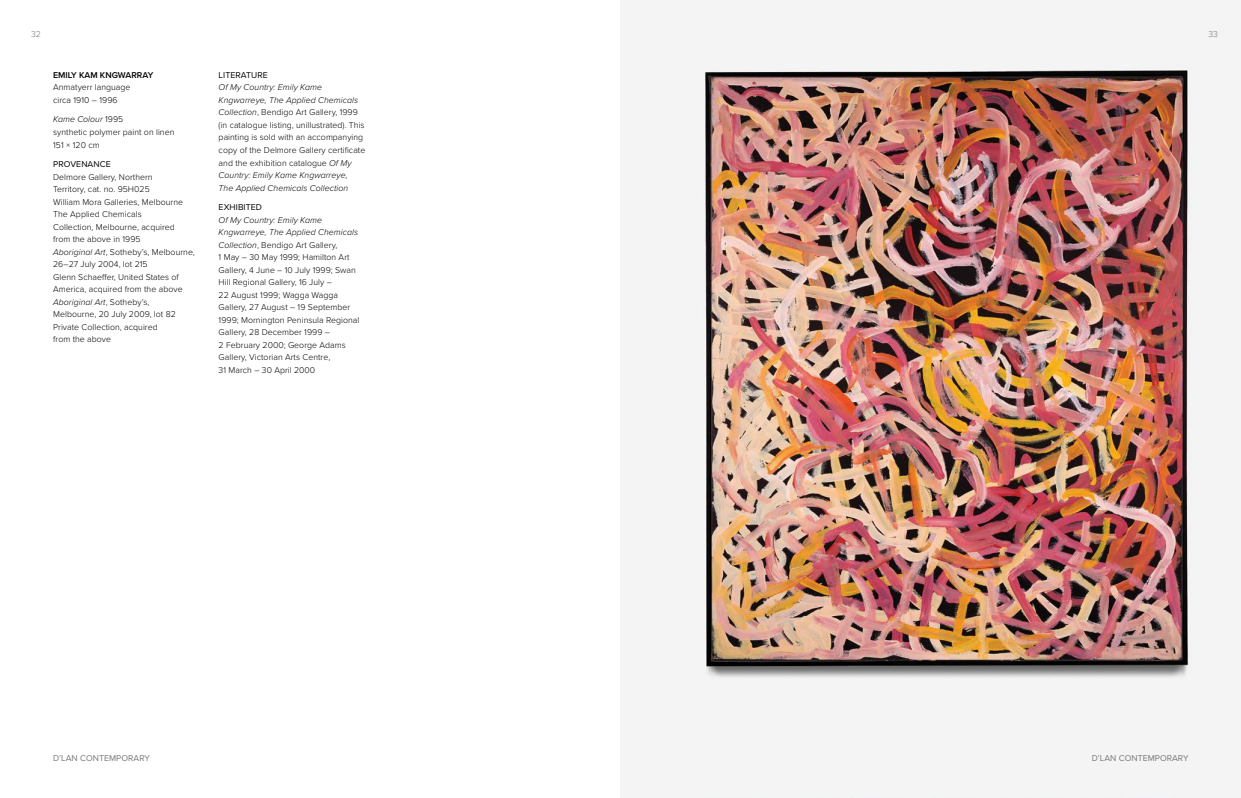
<style>
.page{position:relative;width:1241px;height:798px;background:#fff}
.page>*{position:absolute;margin:0;border:0;box-sizing:border-box;transform-origin:0 0}
.t1{font:300 8.75px/12.5px "Proxima Nova";letter-spacing:.005em;color:#000}
.t2{font:8.75px "Proxima Nova";letter-spacing:.005em;color:#77787b}
.t3{font:8.75px "Proxima Nova";letter-spacing:.01em;color:#000}
.t4{font:600 8.75px "Proxima Nova";color:#000}
.t5{font:300 8.75px "Proxima Nova";color:#77787b}
.s1{font-style:italic}
</style>
<div class="page">
<img style="left:620px;top:0;width:620px;height:797px">
<p class="t5" style="left:31px;top:28px;width:11px">32</p>
<p class="t4" style="left:53px;top:68px;width:101px">EMILY KAM KNGWARRAY</p>
<p class="t1" style="left:53px;top:81px;width:79px">Anmatyerr language circa 1910 – 1996</p>
<p class="t1" style="left:53px;top:113px;width:123px"><span class="s1">Kame Colour</span> 1995<br>synthetic polymer paint on linen<br>151 × 120 cm</p>
<p class="t3" style="left:53px;top:158px;width:59px">PROVENANCE</p>
<p class="t1" style="left:53px;top:170px;width:143px">Delmore Gallery, Northern<br>Territory, cat. no. 95H025<br>William Mora Galleries, Melbourne<br>The Applied Chemicals<br>Collection, Melbourne, acquired<br>from the above in 1995<br><span class="s1">Aboriginal Art</span>, Sotheby’s, Melbourne,<br>26–27 July 2004, lot 215<br>Glenn Schaeffer, United States of<br>America, acquired from the above<br><span class="s1">Aboriginal Art</span>, Sotheby’s,<br>Melbourne, 20 July 2009, lot 82<br>Private Collection, acquired<br>from the above</p>
<p class="t3" style="left:219px;top:68px;width:51px">LITERATURE</p>
<p class="t1" style="left:219px;top:81px;width:148px"><span class="s1">Of My Country: Emily Kame Kngwarreye, The Applied Chemicals Collection</span>, Bendigo Art Gallery, 1999 (in catalogue listing, unillustrated). This painting is sold with an accompanying copy of the Delmore Gallery certificate and the exhibition catalogue <span class="s1">Of My Country: Emily Kame Kngwarreye,<br>The Applied Chemicals Collection</span></p>
<p class="t3" style="left:219px;top:201px;width:45px">EXHIBITED</p>
<p class="t1" style="left:219px;top:213px;width:142px"><span class="s1">Of My Country: Emily Kame<br>Kngwarreye, The Applied Chemicals<br>Collection</span>, Bendigo Art Gallery,<br>1 May – 30 May 1999; Hamilton Art<br>Gallery, 4 June – 10 July 1999; Swan<br>Hill Regional Gallery, 16 July –<br>22 August 1999; Wagga Wagga<br>Gallery, 27 August – 19 September<br>1999; Mornington Peninsula Regional<br>Gallery, 28 December 1999 –<br>2 February 2000; George Adams<br>Gallery, Victorian Arts Centre,<br>31 March – 30 April 2000</p>
<p class="t2" style="left:53px;top:751px;width:98px">D’LAN CONTEMPORARY</p>
<p class="t5" style="left:1208px;top:28px;width:11px">33</p>
<p class="t2" style="left:1091px;top:751px;width:98px">D’LAN CONTEMPORARY</p>
</div>
